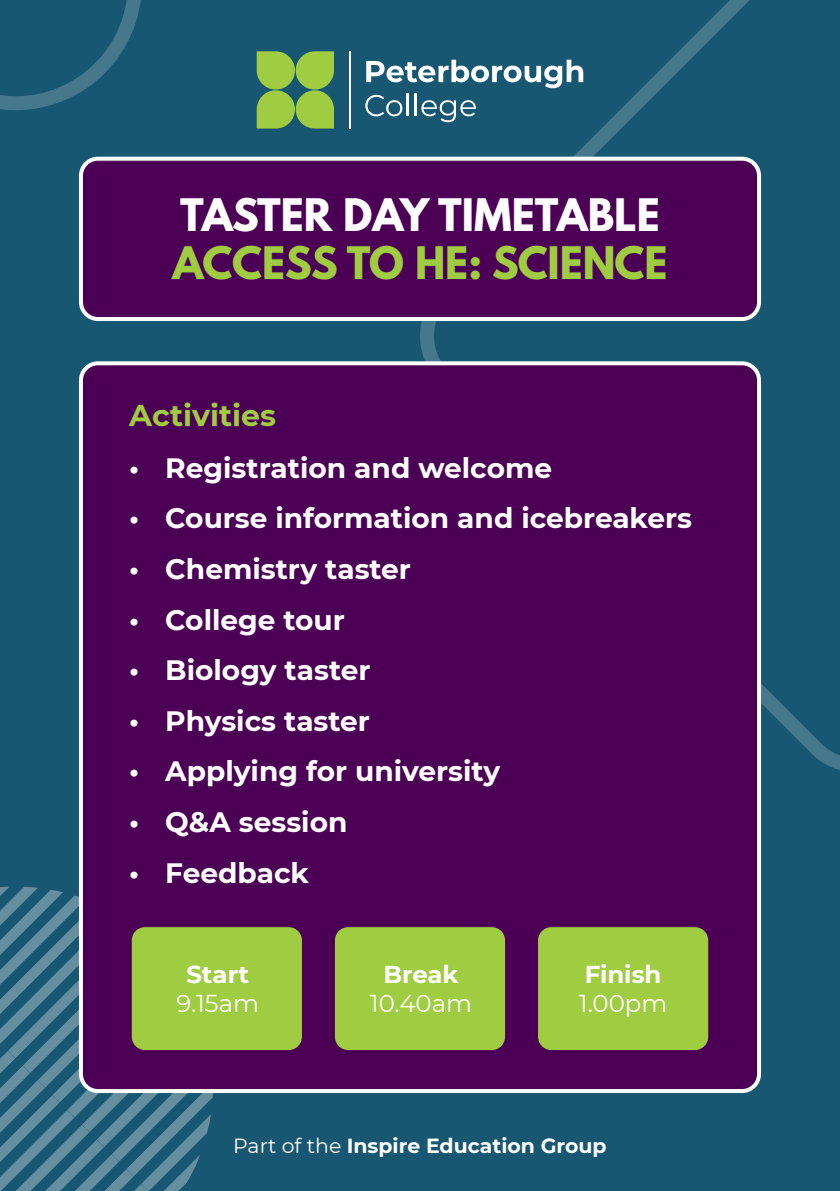
<style>
.page{position:relative;width:840px;height:1191px;background:#fff}
.page>*{position:absolute;margin:0;border:0;box-sizing:border-box;transform-origin:0 0}
.t1{font:700 39.8px "League Spartan";color:#fff}
.t2{font:700 39.8px "League Spartan";color:#9fcc40}
.t3{font:700 30px "Montserrat";color:#9fcc40}
.t4{font:700 28px "Montserrat";color:#fff}
.t5{font:24.4px "Montserrat";color:#fff}
.t6{font:700 24.4px "Montserrat";color:#fff}
.t7{font:700 20.4px "Montserrat";color:#fff}
.s1{font-weight:400}
</style>
<div class="page">
<div style="left:0;top:0;width:839px;height:1191px;background:#185772"></div>
<svg style="left:0;top:0;width:141px;height:110px"></svg>
<svg style="left:0;top:886px;width:215px;height:305px"></svg>
<svg style="left:401px;top:0;width:438px;height:790px"></svg>
<div style="left:81px;top:159px;width:677px;height:160px;background:#4c0055;border-radius:17px"></div>
<div style="left:79px;top:157px;width:681px;height:164px;border:4px solid #fff;border-radius:17px"></div>
<svg style="left:256px;top:51px;width:78px;height:78px"></svg>
<hr style="left:349px;top:51px;width:1px;height:78px;background:#fff">
<svg style="left:366px;top:60px;width:217px;height:28px"></svg>
<svg style="left:365px;top:95px;width:37px;height:21px"></svg>
<hr style="left:406px;top:94px;width:2px;height:22px;background:#fff">
<hr style="left:414px;top:94px;width:3px;height:22px;background:#fff">
<svg style="left:421px;top:100px;width:54px;height:22px"></svg>
<div style="left:81px;top:363px;width:677px;height:728px;background:#4c0055;border-radius:17px"></div>
<div style="left:79px;top:361px;width:681px;height:732px;border:4px solid #fff;border-radius:17px"></div>
<div style="left:132px;top:927px;width:170px;height:123px;background:#9fcc40;border-radius:13px"></div>
<div style="left:335px;top:927px;width:170px;height:123px;background:#9fcc40;border-radius:13px"></div>
<div style="left:537px;top:927px;width:170px;height:123px;background:#9fcc40;border-radius:13px"></div>
<h1 class="t1" style="left:180px;top:184px;width:481px">TASTER DAY TIMETABLE</h1>
<h1 class="t2" style="left:172px;top:232px;width:496px">ACCESS TO HE: SCIENCE</h1>
<p class="t3" style="left:129px;top:394px;width:148px">Activities</p>
<p class="t4" style="left:129px;top:447px;width:424px">• Registration and welcome</p>
<p class="t4" style="left:129px;top:498px;width:564px">• Course information and icebreakers</p>
<p class="t4" style="left:129px;top:549px;width:283px">• Chemistry taster</p>
<p class="t4" style="left:129px;top:599px;width:217px">• College tour</p>
<p class="t4" style="left:129px;top:650px;width:242px">• Biology taster</p>
<p class="t4" style="left:129px;top:700px;width:242px">• Physics taster</p>
<p class="t4" style="left:129px;top:751px;width:372px">• Applying for university</p>
<p class="t4" style="left:129px;top:802px;width:219px">• Q&amp;A session</p>
<p class="t4" style="left:129px;top:852px;width:181px">• Feedback</p>
<p class="t6" style="left:186px;top:956px;width:64px">Start</p>
<p class="t5" style="left:176px;top:986px;width:84px">9.15am</p>
<p class="t6" style="left:383px;top:956px;width:77px">Break</p>
<p class="t5" style="left:369px;top:986px;width:104px">10.40am</p>
<p class="t6" style="left:584px;top:956px;width:78px">Finish</p>
<p class="t5" style="left:578px;top:986px;width:90px">1.00pm</p>
<p class="t7" style="left:233px;top:1131px;width:375px"><span class="s1">Part of the</span> Inspire Education Group</p>
</div>
